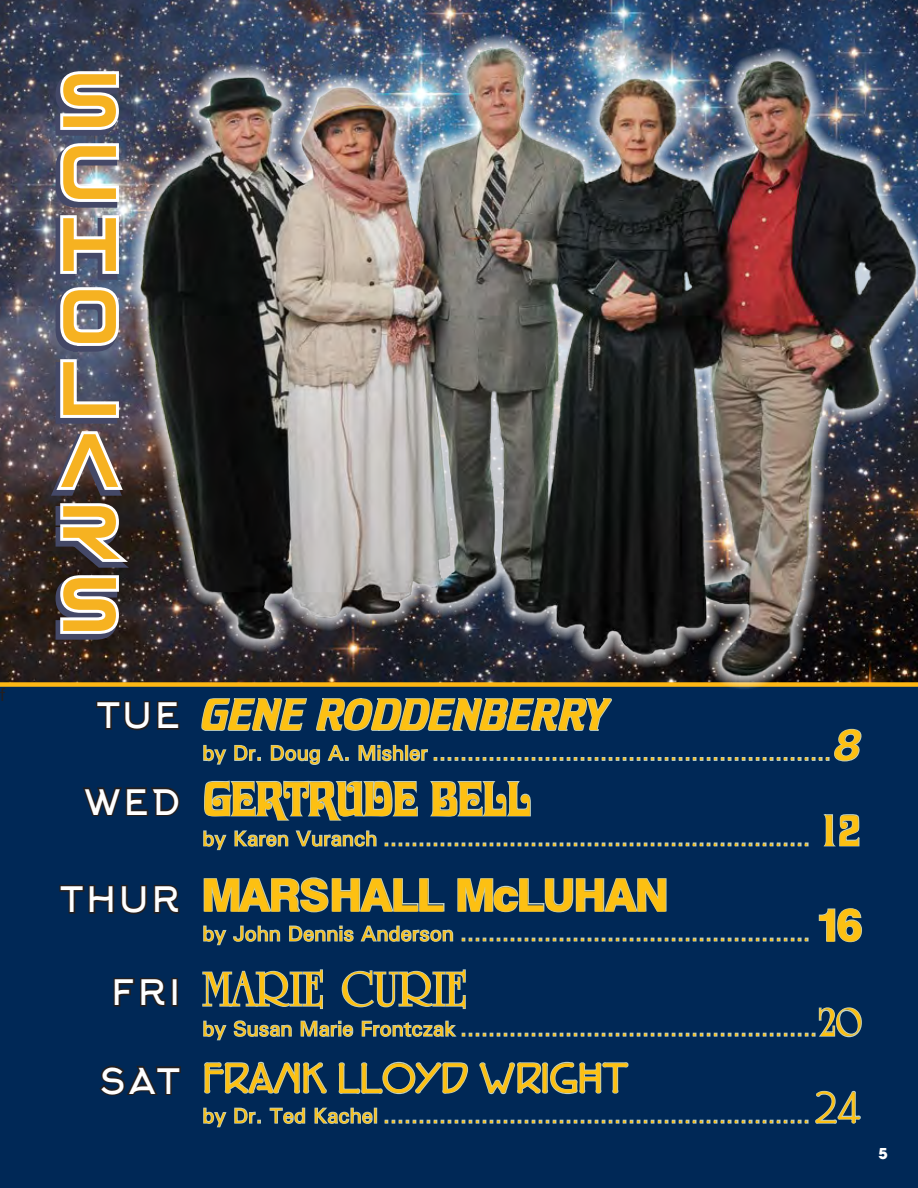
<style>
.page{position:relative;width:918px;height:1188px;background:#fff}
.page>*{position:absolute;margin:0;border:0;box-sizing:border-box;transform-origin:0 0}
.t1{font:72px/72px "Elemental End";color:#f6b221}
.t2{font:700 52.5px "University Roman BT";color:#fdc012}
.t3{font:48px "Davida Bold BT";letter-spacing:-.03em;color:#fdc012}
.t4{font:48px "Eaglefeather";color:#fdc012}
.t5{font:700 46.5px "P22 Eaglefeather";letter-spacing:-.01em;color:#fdc012}
.t6{font:45px "Helba Black DB Normal";color:#fdc012}
.t7{font:39px "Crillee";color:#fdc012}
.t8{font:34.5px "Arkhip";letter-spacing:.07em;color:#fff}
.t9{font:21px "Univers";color:#fdc012}
.t10{font:condensed 18px "Univers";color:#231f20}
.t11{font:700 15px "Avant Garde LT";color:#fff}
.s1{font-family:"Crillee";font-size:45px}
.s2{font-family:"Davida Bold BT";font-size:43.5px}
.s3{font-family:"Helba Black DB Normal";font-size:45px}
.s4{font-family:"University Roman BT";font-weight:700;font-size:43.5px}
</style>
<div class="page">
<img style="left:0;top:0;width:918px;height:682px">
<div style="left:0;top:687px;width:918px;height:501px;background:#002856"></div>
<svg style="left:96px;top:701px;width:84px;height:30px"></svg>
<svg style="left:83px;top:787px;width:97px;height:29px"></svg>
<svg style="left:59px;top:885px;width:121px;height:29px"></svg>
<svg style="left:113px;top:978px;width:53px;height:29px"></svg>
<div style="left:171px;top:978px;width:7px;height:29px;border:3px solid #231f20"></div>
<svg style="left:99px;top:1065px;width:82px;height:31px"></svg>
<svg style="left:201px;top:698px;width:661px;height:67px"></svg>
<svg style="left:204px;top:780px;width:214px;height:41px"></svg>
<svg style="left:430px;top:781px;width:101px;height:36px"></svg>
<svg style="left:203px;top:830px;width:24px;height:21px"></svg>
<svg style="left:234px;top:830px;width:55px;height:17px"></svg>
<svg style="left:295px;top:830px;width:82px;height:17px"></svg>
<svg style="left:385px;top:842px;width:424px;height:4px"></svg>
<svg style="left:823px;top:814px;width:37px;height:33px"></svg>
<svg style="left:203px;top:877px;width:242px;height:36px"></svg>
<svg style="left:457px;top:878px;width:210px;height:35px"></svg>
<svg style="left:203px;top:925px;width:78px;height:21px"></svg>
<svg style="left:289px;top:925px;width:165px;height:17px"></svg>
<svg style="left:462px;top:938px;width:347px;height:4px"></svg>
<svg style="left:818px;top:908px;width:44px;height:35px"></svg>
<svg style="left:202px;top:969px;width:660px;height:72px"></svg>
<svg style="left:203px;top:1061px;width:658px;height:67px"></svg>
<svg style="left:44px;top:68px;width:83px;height:576px"></svg>
<div style="left:0;top:682px;width:918px;height:5px;background:#fdb714"></div>
<div style="left:127px;top:34px;width:791px;height:656px;background:#fff;opacity:.75"></div>
<img style="left:132px;top:40px;width:786px;height:643px">
<p class="t10" style="left:0;top:683px;width:7px">f</p>
<h1 class="t1" style="left:58px;top:62px;width:65px">S<br>C<br>H<br>O<br>L<br>A<br>R<br>S</h1>
<h3 class="t8" style="left:97px;top:696px;width:85px">TUE</h3>
<h3 class="t8" style="left:84px;top:782px;width:98px">WED</h3>
<h3 class="t8" style="left:60px;top:879px;width:122px">THUR</h3>
<h3 class="t8" style="left:111px;top:972px;width:71px">FRI</h3>
<h3 class="t8" style="left:100px;top:1061px;width:82px">SAT</h3>
<h3 class="t7" style="left:202px;top:688px;width:407px">GENE RODDENBERRY</h3>
<p class="t9" style="left:202px;top:740px;width:662px">by Dr. Doug A. Mishler ......................................................... <span class="s1">8</span></p>
<h3 class="t3" style="left:202px;top:770px;width:332px">GERTRUDE BELL</h3>
<p class="t9" style="left:202px;top:825px;width:661px">by Karen Vuranch ............................................................. <span class="s2">12</span></p>
<h3 class="t6" style="left:202px;top:867px;width:467px">MARSHALL MCLUHAN</h3>
<p class="t9" style="left:202px;top:920px;width:661px">by John Dennis Anderson .................................................. <span class="s3">16</span></p>
<h2 class="t2" style="left:202px;top:958px;width:267px">MARIE CURIE</h2>
<p class="t9" style="left:202px;top:1016px;width:661px">by Susan Marie Frontczak ...................................................<span class="s4">20</span></p>
<h3 class="t5" style="left:202px;top:1051px;width:427px">FRANK LLOYD WRIGHT</h3>
<p class="t9" style="left:202px;top:1103px;width:609px">by Dr. Ted Kachel .............................................................</p>
<h3 class="t4" style="left:815px;top:1081px;width:49px">24</h3>
<p class="t11" style="left:879px;top:1144px;width:11px">5</p>
</div>
